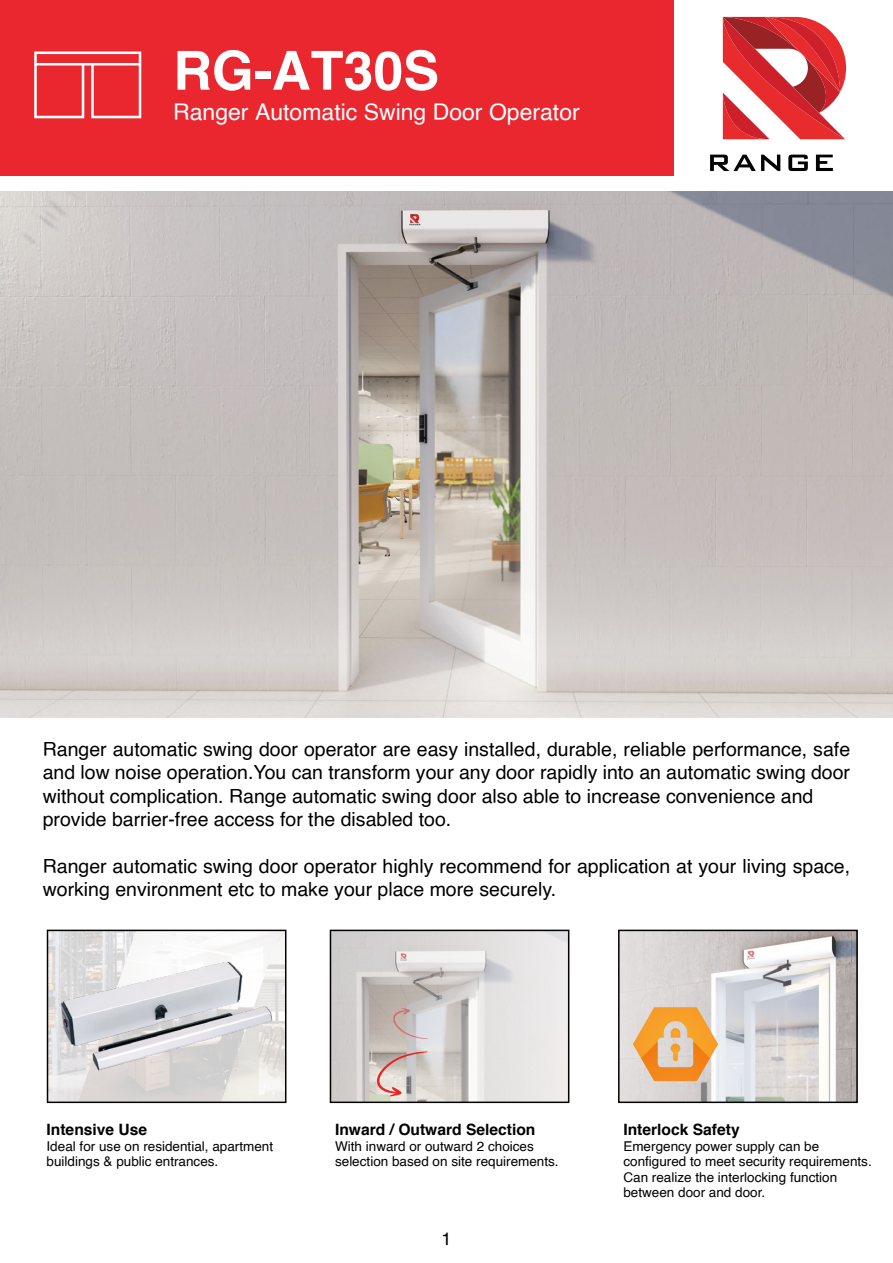
<style>
.page{position:relative;width:893px;height:1263px;background:#fff}
.page>*{position:absolute;margin:0;border:0;box-sizing:border-box;transform-origin:0 0}
.t1{font:700 53.7px "Helvetica";color:#fff}
.t2{font:22.95px "Helvetica";color:#fff}
.t3{font:19.5px/23.4px "Helvetica";color:#010101}
.t4{font:18px "Helvetica";color:#010101}
.t5{font:700 15.6px "Helvetica";color:#010101}
.t6{font:13.5px/15.6px "Helvetica";color:#010101}
</style>
<div class="page">
<img style="left:0;top:191px;width:893px;height:527px">
<div style="left:0;top:0;width:673px;height:175px;background:#ea272f"></div>
<svg style="left:723px;top:17px;width:123px;height:122px"></svg>
<svg style="left:710px;top:155px;width:70px;height:16px"></svg>
<svg style="left:788px;top:155px;width:20px;height:16px"></svg>
<svg style="left:816px;top:155px;width:17px;height:16px"></svg>
<svg style="left:50px;top:933px;width:233px;height:167px"></svg>
<img style="left:53px;top:937px;width:227px;height:149px">
<div style="left:47px;top:930px;width:239px;height:173px;border:2px solid #010101"></div>
<svg style="left:333px;top:933px;width:233px;height:167px;background:#d9d6d5"></svg>
<div style="left:330px;top:930px;width:239px;height:173px;border:2px solid #010101"></div>
<svg style="left:621px;top:933px;width:234px;height:167px;background:#d6d4d4"></svg>
<svg style="left:633px;top:1007px;width:85px;height:74px;background:#ebb473"></svg>
<div style="left:618px;top:930px;width:240px;height:173px;border:2px solid #010101"></div>
<svg style="left:376px;top:1051px;width:52px;height:45px;background:#d0bab5"></svg>
<svg style="left:393px;top:1008px;width:35px;height:31px"></svg>
<svg style="left:34px;top:52px;width:107px;height:66px"></svg>
<h1 class="t1" style="left:173px;top:27px;width:267px">RG-AT30S</h1>
<p class="t2" style="left:173px;top:94px;width:408px">Ranger Automatic Swing Door Operator</p>
<p class="t3" style="left:43px;top:738px;width:809px">Ranger automatic swing door operator are easy installed, durable, reliable performance, safe and low noise operation.You can transform your any door rapidly into an automatic swing door without complication. Range automatic swing door also able to increase convenience and provide barrier-free access for the disabled too.</p>
<p class="t3" style="left:43px;top:855px;width:809px">Ranger automatic swing door operator highly recommend for application at your living space, working environment etc to make your place more securely.</p>
<p class="t5" style="left:47px;top:1117px;width:102px">Intensive Use</p>
<p class="t6" style="left:47px;top:1138px;width:228px">Ideal for use on residential, apartment buildings &amp; public entrances.</p>
<p class="t5" style="left:335px;top:1117px;width:202px">Inward / Outward Selection</p>
<p class="t6" style="left:335px;top:1138px;width:225px">With inward or outward 2 choices selection based on site requirements.</p>
<p class="t4" style="left:441px;top:1225px;width:12px">1</p>
<p class="t5" style="left:623px;top:1117px;width:118px">Interlock Safety</p>
<p class="t6" style="left:623px;top:1138px;width:250px">Emergency power supply can be configured to meet security requirements.<br>Can realize the interlocking function between door and door.</p>
</div>
